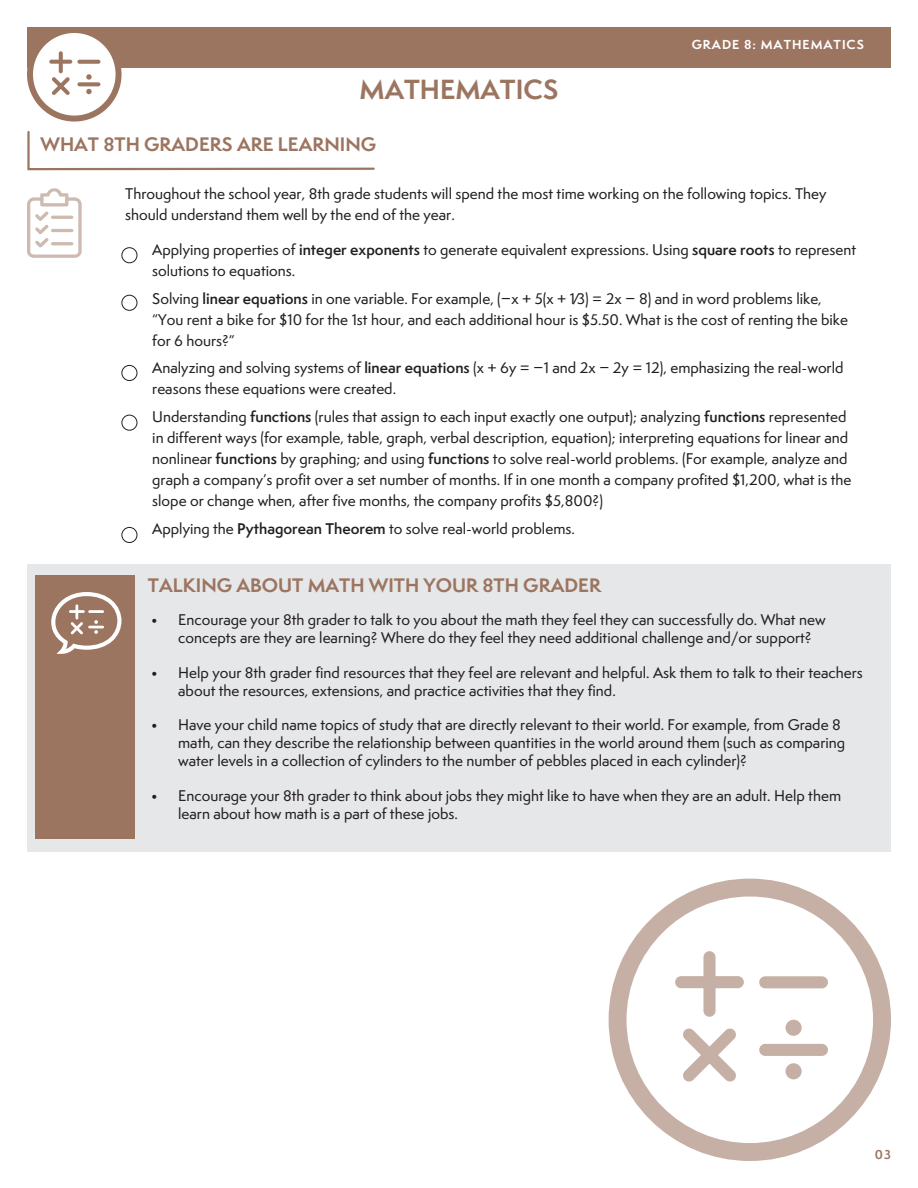
<style>
.page{position:relative;width:918px;height:1188px;background:#fff}
.page>*{position:absolute;margin:0;border:0;box-sizing:border-box;transform-origin:0 0}
.t1{font:700 25.5px "Semplicita Pro";color:#9c7561}
.t2{font:700 18px "Semplicita Pro";color:#9c7561}
.t3{font:500 14.25px/21px "Semplicita Pro";color:#231f20}
.t4{font:700 12px "Semplicita Pro";letter-spacing:.08em;color:#fff}
.t5{font:700 12px "Semplicita Pro";color:#9c7561}
.s1{font-weight:600}
.s2{font-size:15px}
</style>
<div class="page">
<div style="left:27px;top:27px;width:864px;height:41px;background:#9c7561"></div>
<div style="left:30px;top:30px;width:89px;height:89px;background:#fff;border-radius:50%"></div>
<div style="left:27px;top:27px;width:95px;height:95px;border:6px solid #9c7561;border-radius:50%"></div>
<svg style="left:49px;top:51px;width:23px;height:44px"></svg>
<svg style="left:77px;top:60px;width:23px;height:4px"></svg>
<svg style="left:77px;top:82px;width:23px;height:4px"></svg>
<svg style="left:86px;top:74px;width:6px;height:6px"></svg>
<svg style="left:86px;top:89px;width:6px;height:5px"></svg>
<div style="left:609px;top:879px;width:282px;height:282px;border:18px solid #9c7561;border-radius:50%"></div>
<svg style="left:675px;top:951px;width:69px;height:66px"></svg>
<svg style="left:683px;top:1028px;width:53px;height:54px"></svg>
<div style="left:759px;top:976px;width:69px;height:12px;background:#c6b0a5;border-radius:6px"></div>
<div style="left:759px;top:1044px;width:69px;height:12px;background:#c6b0a5;border-radius:6px"></div>
<svg style="left:786px;top:1020px;width:16px;height:16px"></svg>
<div style="left:786px;top:1063px;width:16px;height:16px;background:#c6b0a5;border-radius:50%"></div>
<svg style="left:27px;top:188px;width:55px;height:70px"></svg>
<hr style="left:51px;top:242px;width:22px;height:3px;background:#9c7561;border-radius:2px">
<div style="left:122px;top:247px;width:15px;height:16px;border:1px solid #231f20;border-radius:50%"></div>
<div style="left:122px;top:295px;width:15px;height:16px;border:1px solid #231f20;border-radius:50%"></div>
<div style="left:122px;top:365px;width:15px;height:16px;border:1px solid #231f20;border-radius:50%"></div>
<div style="left:122px;top:527px;width:15px;height:16px;border:1px solid #231f20;border-radius:50%"></div>
<div style="left:122px;top:415px;width:15px;height:16px;border:1px solid #231f20;border-radius:50%"></div>
<svg style="left:27px;top:131px;width:348px;height:40px"></svg>
<div style="left:27px;top:564px;width:864px;height:288px;background:#e6e7e9"></div>
<div style="left:36px;top:575px;width:99px;height:264px;background:#9c7561"></div>
<svg style="left:51px;top:592px;width:70px;height:62px"></svg>
<p class="t1" style="left:360px;top:70px;width:200px">MATHEMATICS</p>
<p class="t2" style="left:41px;top:131px;width:337px">WHAT 8TH GRADERS ARE LEARNING</p>
<p class="t4" style="left:692px;top:35px;width:174px">GRADE 8: MATHEMATICS</p>
<p class="t3" style="left:125px;top:183px;width:703px">Throughout the school year, 8th grade students will spend the most time working on the following topics. They should understand them well by the end of the year.</p>
<p class="t3" style="left:152px;top:239px;width:705px;text-indent:-27px">• Applying properties of <span class="s1">integer exponents</span> to generate equivalent expressions. Using <span class="s1">square roots</span> to represent solutions to equations.</p>
<p class="t3" style="left:152px;top:288px;width:697px;text-indent:-27px">• Solving <span class="s1">linear equations</span> in one variable. For example, (<span class="s2">−</span>x + 5(x + 1⁄3) = 2x <span class="s2">−</span> 8) and in word problems like, “You rent a bike for $10 for the 1st hour, and each additional hour is $5.50. What is the cost of renting the bike for 6 hours?”</p>
<p class="t3" style="left:152px;top:357px;width:693px;text-indent:-27px">• Analyzing and solving systems of <span class="s1">linear equations</span> (x + 6y = <span class="s2">−</span>1 and 2x <span class="s2">−</span> 2y = 12), emphasizing the real-world reasons these equations were created.</p>
<p class="t3" style="left:152px;top:406px;width:701px;text-indent:-27px">• Understanding <span class="s1">functions</span> (rules that assign to each input exactly one output); analyzing <span class="s1">functions</span> represented in different ways (for example, table, graph, verbal description, equation); interpreting equations for linear and nonlinear <span class="s1">functions</span> by graphing; and using <span class="s1">functions</span> to solve real-world problems. (For example, analyze and graph a company’s profit over a set number of months. If in one month a company profited $1,200, what is the slope or change when, after five months, the company profits $5,800?)</p>
<p class="t3" style="left:125px;top:518px;width:451px">• Applying the <span class="s1">Pythagorean Theorem</span> to solve real-world problems.</p>
<p class="t2" style="left:148px;top:572px;width:455px">TALKING ABOUT MATH WITH YOUR 8TH GRADER</p>
<p class="t3" style="left:178px;top:611px;width:649px;line-height:18px;text-indent:-27px">• Encourage your 8th grader to talk to you about the math they feel they can successfully do. What new concepts are they are learning? Where do they feel they need additional challenge and/or support?</p>
<p class="t3" style="left:178px;top:663px;width:686px;line-height:18px;text-indent:-27px">• Help your 8th grader find resources that they feel are relevant and helpful. Ask them to talk to their teachers about the resources, extensions, and practice activities that they find.</p>
<p class="t3" style="left:178px;top:716px;width:669px;line-height:18px;text-indent:-27px">• Have your child name topics of study that are directly relevant to their world. For example, from Grade 8 math, can they describe the relationship between quantities in the world around them (such as comparing water levels in a collection of cylinders to the number of pebbles placed in each cylinder)?</p>
<p class="t3" style="left:178px;top:787px;width:664px;line-height:18px;text-indent:-27px">• Encourage your 8th grader to think about jobs they might like to have when they are an adult. Help them learn about how math is a part of these jobs.</p>
<p class="t5" style="left:875px;top:1145px;width:18px">03</p>
</div>
